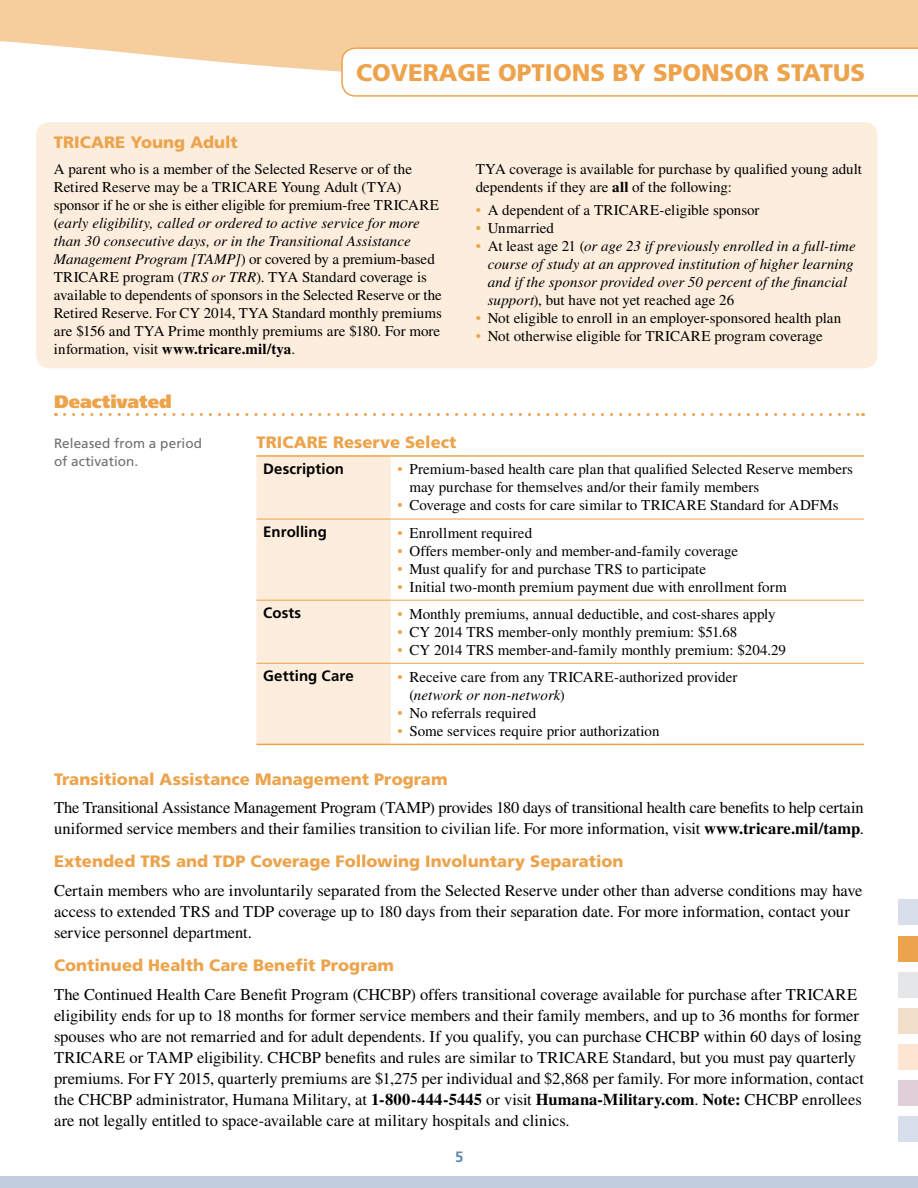
<style>
.page{position:relative;width:918px;height:1188px;background:#fff}
.page>*{position:absolute;margin:0;border:0;box-sizing:border-box;transform-origin:0 0}
.t1{font:900 24px "Frutiger LT";color:#eda34c}
.t2{font:900 18px "Frutiger LT";color:#eda34c}
.Body_Text{font:16.5px/21px "Times";letter-spacing:-.005em;color:#000}
.t3{font:900 16.5px "Frutiger LT";letter-spacing:.005em;color:#eda34c}
.Chart_Text{font:15px/18px "Times";color:#000}
.t4{font:italic 15px/18px "Times";letter-spacing:.005em;color:#000}
.Chart_Text_Before_Bu{font:15px/18px "Times";color:#000}
.Chart_Heading__Sub{font:700 15px "Frutiger LT";letter-spacing:.005em;color:#000}
.t5{font:700 15px "Frutiger LT";color:#6188b3}
.Chart_Text-2{font:13.5px/18px "Frutiger LT";letter-spacing:.005em;color:#6d6e71}
.s1{font-style:italic}
.s2{font-weight:700}
.s3{color:#eda34c}
.s4{font-style:normal;color:#eda34c}
.s5{font-style:normal}
</style>
<div class="page">
<div style="left:0;top:1177px;width:918px;height:11px;background:#c2cddf"></div>
<svg style="left:0;top:0;width:918px;height:72px;background:#f6d2a7"></svg>
<svg style="left:341px;top:47px;width:577px;height:50px"></svg>
<svg style="left:64px;top:413px;width:799px;height:3px"></svg>
<div style="left:36px;top:122px;width:842px;height:246px;background:#fceddd;border-radius:14px"></div>
<svg style="left:256px;top:457px;width:135px;height:287px;background:#fbeddd"></svg>
<hr style="left:256px;top:455px;width:135px;height:2px;background:#eda34c">
<hr style="left:391px;top:455px;width:473px;height:2px;background:#eda34c">
<hr style="left:256px;top:744px;width:135px;height:1px;background:#eda34c">
<hr style="left:391px;top:744px;width:473px;height:1px;background:#eda34c">
<hr style="left:256px;top:519px;width:135px;height:1px;background:#eda34c">
<hr style="left:391px;top:519px;width:473px;height:1px;background:#eda34c">
<hr style="left:256px;top:600px;width:135px;height:1px;background:#eda34c">
<hr style="left:391px;top:600px;width:473px;height:1px;background:#eda34c">
<hr style="left:256px;top:663px;width:135px;height:1px;background:#eda34c">
<hr style="left:391px;top:663px;width:473px;height:1px;background:#eda34c">
<div style="left:898px;top:900px;width:20px;height:25px;background:#d8deea"></div>
<div style="left:898px;top:1117px;width:20px;height:25px;background:#d8deea"></div>
<div style="left:898px;top:936px;width:20px;height:25px;background:#eda34c"></div>
<div style="left:898px;top:972px;width:20px;height:26px;background:#e5e6e7"></div>
<div style="left:898px;top:1008px;width:20px;height:26px;background:#f1decb"></div>
<div style="left:898px;top:1044px;width:20px;height:26px;background:#fee5d3"></div>
<div style="left:898px;top:1080px;width:20px;height:26px;background:#dfd0d8"></div>
<h1 class="t1" style="left:356px;top:59px;width:510px">COVERAGE OPTIONS BY SPONSOR STATUS</h1>
<h3 class="t3" style="left:54px;top:133px;width:186px">TRICARE Young Adult</h3>
<p class="Chart_Text" style="left:54px;top:160px;width:390px">A parent who is a member of the Selected Reserve or of the Retired Reserve may be a TRICARE Young Adult (TYA) sponsor if he or she is either eligible for premium-free TRICARE (<span class="s1">early eligibility, called or ordered to active service for more than 30 consecutive days, or in the Transitional Assistance Management Program [TAMP]</span>) or covered by a premium-based TRICARE program (<span class="s1">TRS or TRR</span>). TYA Standard coverage is available to dependents of sponsors in the Selected Reserve or the Retired Reserve. For CY 2014, TYA Standard monthly premiums are $156 and TYA Prime monthly premiums are $180. For more information, visit <span class="s2">www.tricare.mil/tya</span>.</p>
<p class="Chart_Text_Before_Bu" style="left:476px;top:160px;width:388px">TYA coverage is available for purchase by qualified young adult dependents if they are <span class="s2">all</span> of the following:</p>
<p class="Chart_Text" style="left:476px;top:201px;width:285px"><span class="s3">•</span> A dependent of a TRICARE-eligible sponsor</p>
<p class="Chart_Text" style="left:476px;top:219px;width:80px"><span class="s3">•</span> Unmarried</p>
<p class="t4" style="left:488px;top:237px;width:370px;text-indent:-12px"><span class="s4">•</span> <span class="s5">At least age 21 (</span>or age 23 if previously enrolled in a full-time course of study at an approved institution of higher learning and if the sponsor provided over 50 percent of the financial support<span class="s5">), but have not yet reached age 26</span></p>
<p class="Chart_Text" style="left:476px;top:309px;width:367px"><span class="s3">•</span> Not eligible to enroll in an employer-sponsored health plan</p>
<p class="Chart_Text" style="left:476px;top:327px;width:349px"><span class="s3">•</span> Not otherwise eligible for TRICARE program coverage</p>
<h3 class="t2" style="left:54px;top:391px;width:119px">Deactivated</h3>
<p class="Chart_Text-2" style="left:54px;top:435px;width:150px">Released from a period of activation.</p>
<h4 class="t3" style="left:256px;top:432px;width:202px">TRICARE Reserve Select</h4>
<p class="Chart_Heading__Sub" style="left:263px;top:460px;width:82px">Description</p>
<p class="Chart_Text" style="left:410px;top:460px;width:445px;text-indent:-12px"><span class="s3">•</span> Premium-based health care plan that qualified Selected Reserve members may purchase for themselves and/or their family members</p>
<p class="Chart_Text" style="left:398px;top:496px;width:443px"><span class="s3">•</span> Coverage and costs for care similar to TRICARE Standard for ADFMs</p>
<p class="Chart_Heading__Sub" style="left:263px;top:523px;width:65px">Enrolling</p>
<p class="Chart_Text" style="left:398px;top:523px;width:136px"><span class="s3">•</span> Enrollment required</p>
<p class="Chart_Text" style="left:398px;top:541px;width:342px"><span class="s3">•</span> Offers member-only and member-and-family coverage</p>
<p class="Chart_Text" style="left:398px;top:559px;width:310px"><span class="s3">•</span> Must qualify for and purchase TRS to participate</p>
<p class="Chart_Text" style="left:398px;top:577px;width:391px"><span class="s3">•</span> Initial two-month premium payment due with enrollment form</p>
<p class="Chart_Heading__Sub" style="left:263px;top:604px;width:40px">Costs</p>
<p class="Chart_Text" style="left:398px;top:605px;width:380px"><span class="s3">•</span> Monthly premiums, annual deductible, and cost-shares apply</p>
<p class="Chart_Text" style="left:398px;top:623px;width:341px"><span class="s3">•</span> CY 2014 TRS member-only monthly premium: $51.68</p>
<p class="Chart_Text" style="left:398px;top:641px;width:390px"><span class="s3">•</span> CY 2014 TRS member-and-family monthly premium: $204.29</p>
<p class="Chart_Heading__Sub" style="left:263px;top:667px;width:92px">Getting Care</p>
<p class="Chart_Text" style="left:410px;top:668px;width:329px;text-indent:-12px"><span class="s3">•</span> Receive care from any TRICARE-authorized provider (<span class="s1">network or non-network</span>)</p>
<p class="Chart_Text" style="left:398px;top:704px;width:140px"><span class="s3">•</span> No referrals required</p>
<p class="Chart_Text" style="left:398px;top:722px;width:264px"><span class="s3">•</span> Some services require prior authorization</p>
<h4 class="t3" style="left:54px;top:769px;width:395px">Transitional Assistance Management Program</h4>
<p class="Body_Text" style="left:54px;top:797px;width:812px">The Transitional Assistance Management Program (TAMP) provides 180 days of transitional health care benefits to help certain uniformed service members and their families transition to civilian life. For more information, visit <span class="s2">www.tricare.mil/tamp</span>.</p>
<h4 class="t3" style="left:54px;top:852px;width:571px">Extended TRS and TDP Coverage Following Involuntary Separation</h4>
<p class="Body_Text" style="left:54px;top:880px;width:810px">Certain members who are involuntarily separated from the Selected Reserve under other than adverse conditions may have access to extended TRS and TDP coverage up to 180 days from their separation date. For more information, contact your service personnel department.</p>
<h4 class="t3" style="left:54px;top:955px;width:342px">Continued Health Care Benefit Program</h4>
<p class="Body_Text" style="left:54px;top:984px;width:811px">The Continued Health Care Benefit Program (CHCBP) offers transitional coverage available for purchase after TRICARE eligibility ends for up to 18 months for former service members and their family members, and up to 36 months for former spouses who are not remarried and for adult dependents. If you qualify, you can purchase CHCBP within 60 days of losing TRICARE or TAMP eligibility. CHCBP benefits and rules are similar to TRICARE Standard, but you must pay quarterly premiums. For FY 2015, quarterly premiums are $1,275 per individual and $2,868 per family. For more information, contact the CHCBP administrator, Humana Military, at <span class="s2">1-800-444-5445</span> or visit <span class="s2">Humana-Military.com</span>. <span class="s2">Note:</span> CHCBP enrollees are not legally entitled to space-available care at military hospitals and clinics.</p>
<p class="t5" style="left:455px;top:1147px;width:10px">5</p>
</div>
